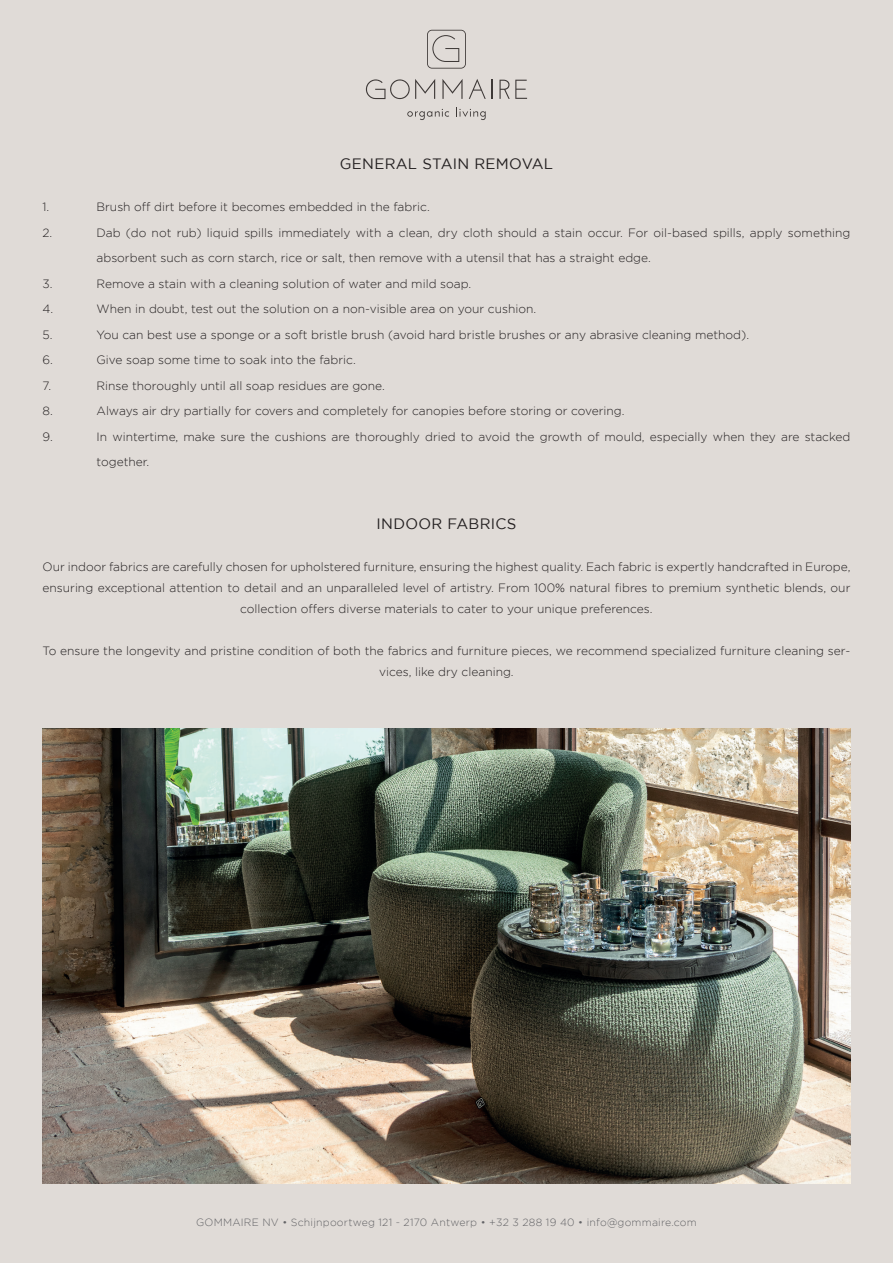
<style>
.page{position:relative;width:893px;height:1263px;background:#e0dbd7}
.page>*{position:absolute;margin:0;border:0;box-sizing:border-box;transform-origin:0 0}
.t1{font:15px "Gotham";letter-spacing:.02em;color:#231f20}
.t2{font:300 12px/21px "Gotham";color:#231f20}
.t3{font:300 10.5px "Gotham";letter-spacing:.02em;color:#636366}
</style>
<div class="page">
<svg style="left:407px;top:109px;width:42px;height:11px"></svg>
<svg style="left:456px;top:108px;width:30px;height:12px"></svg>
<svg style="left:442px;top:79px;width:21px;height:20px"></svg>
<svg style="left:469px;top:79px;width:17px;height:20px"></svg>
<svg style="left:492px;top:80px;width:1px;height:19px"></svg>
<svg style="left:499px;top:80px;width:28px;height:19px"></svg>
<svg style="left:366px;top:79px;width:69px;height:20px"></svg>
<svg style="left:427px;top:30px;width:39px;height:39px"></svg>
<img style="left:43px;top:729px;width:807px;height:454px">
<p class="t1" style="left:340px;top:156px;width:215px">GENERAL STAIN REMOVAL</p>
<p class="t2" style="left:43px;top:196px;width:8px">1.</p>
<p class="t2" style="left:97px;top:196px;width:335px">Brush off dirt before it becomes embedded in the fabric.</p>
<p class="t2" style="left:43px;top:222px;width:11px">2.</p>
<p class="t2" style="left:97px;top:220px;width:755px;line-height:25.5px">Dab (do not rub) liquid spills immediately with a clean, dry cloth should a stain occur. For oil-based spills, apply something absorbent such as corn starch, rice or salt, then remove with a utensil that has a straight edge.</p>
<p class="t2" style="left:43px;top:273px;width:12px">3.</p>
<p class="t2" style="left:97px;top:273px;width:376px">Remove a stain with a cleaning solution of water and mild soap.</p>
<p class="t2" style="left:43px;top:298px;width:12px">4.</p>
<p class="t2" style="left:97px;top:298px;width:441px">When in doubt, test out the solution on a non-visible area on your cushion.</p>
<p class="t2" style="left:43px;top:324px;width:12px">5.</p>
<p class="t2" style="left:97px;top:324px;width:654px">You can best use a sponge or a soft bristle brush (avoid hard bristle brushes or any abrasive cleaning method).</p>
<p class="t2" style="left:43px;top:349px;width:12px">6.</p>
<p class="t2" style="left:97px;top:349px;width:261px">Give soap some time to soak into the fabric.</p>
<p class="t2" style="left:43px;top:375px;width:10px">7.</p>
<p class="t2" style="left:97px;top:375px;width:290px">Rinse thoroughly until all soap residues are gone.</p>
<p class="t2" style="left:43px;top:400px;width:12px">8.</p>
<p class="t2" style="left:97px;top:400px;width:529px">Always air dry partially for covers and completely for canopies before storing or covering.</p>
<p class="t2" style="left:43px;top:426px;width:12px">9.</p>
<p class="t2" style="left:97px;top:424px;width:755px;line-height:25.5px">In wintertime, make sure the cushions are thoroughly dried to avoid the growth of mould, especially when they are stacked together.</p>
<p class="t1" style="left:377px;top:516px;width:141px">INDOOR FABRICS</p>
<p class="t2" style="left:43px;top:556px;width:809px;text-align:center">Our indoor fabrics are carefully chosen for upholstered furniture, ensuring the highest quality. Each fabric is expertly handcrafted in Europe, ensuring exceptional attention to detail and an unparalleled level of artistry. From 100% natural fibres to premium synthetic blends, our collection offers diverse materials to cater to your unique preferences.</p>
<p class="t2" style="left:43px;top:640px;width:809px;text-align:center">To ensure the longevity and pristine condition of both the fabrics and furniture pieces, we recommend specialized furniture cleaning ser&shy;vices, like dry cleaning.</p>
<p class="t3" style="left:196px;top:1216px;width:502px">GOMMAIRE NV • Schijnpoortweg 121 - 2170 Antwerp • +32 3 288 19 40 • info@gommaire.com</p>
</div>
